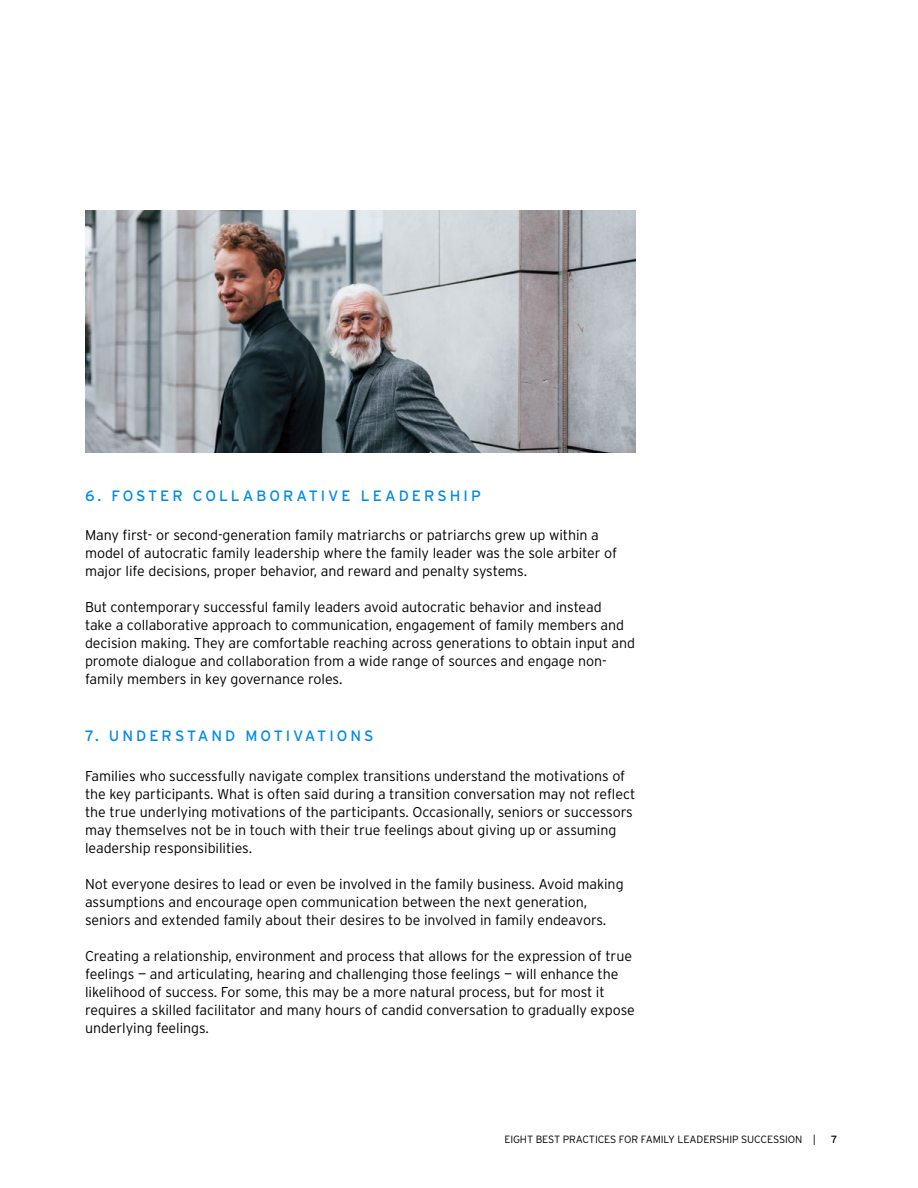
<style>
.page{position:relative;width:918px;height:1188px;background:#fff}
.page>*{position:absolute;margin:0;border:0;box-sizing:border-box;transform-origin:0 0}
.t1{font:15px "Interstate";letter-spacing:.2em;color:#008ce6}
.Key_points{font:300 14.25px/18px "Interstate";letter-spacing:-.005em;color:#000}
.t2{font:300 10.5px "Interstate";letter-spacing:-.01em;color:#000}
.t3{font:10.5px "Interstate";color:#000}
</style>
<div class="page">
<img style="left:85px;top:211px;width:550px;height:242px">
<p class="t1" style="left:85px;top:487px;width:397px">6. FOSTER COLLABORATIVE LEADERSHIP</p>
<p class="Key_points" style="left:85px;top:526px;width:534px">Many first- or second-generation family matriarchs or patriarchs grew up within a model of autocratic family leadership where the family leader was the sole arbiter of major life decisions, proper behavior, and reward and penalty systems.</p>
<p class="Key_points" style="left:85px;top:598px;width:552px">But contemporary successful family leaders avoid autocratic behavior and instead<br>take a collaborative approach to communication, engagement of family members and decision making. They are comfortable reaching across generations to obtain input and promote dialogue and collaboration from a wide range of sources and engage non&shy;family members in key governance roles.</p>
<p class="t1" style="left:85px;top:728px;width:290px">7. UNDERSTAND MOTIVATIONS</p>
<p class="Key_points" style="left:85px;top:767px;width:552px">Families who successfully navigate complex transitions understand the motivations of the key participants. What is often said during a transition conversation may not reflect the true underlying motivations of the participants. Occasionally, seniors or successors may themselves not be in touch with their true feelings about giving up or assuming leadership responsibilities.</p>
<p class="Key_points" style="left:85px;top:875px;width:540px">Not everyone desires to lead or even be involved in the family business. Avoid making assumptions and encourage open communication between the next generation, seniors and extended family about their desires to be involved in family endeavors.</p>
<p class="Key_points" style="left:85px;top:947px;width:551px">Creating a relationship, environment and process that allows for the expression of true feelings — and articulating, hearing and challenging those feelings — will enhance the likelihood of success. For some, this may be a more natural process, but for most it requires a skilled facilitator and many hours of candid conversation to gradually expose underlying feelings.</p>
<p class="t2" style="left:504px;top:1134px;width:313px">EIGHT BEST PRACTICES FOR FAMILY LEADERSHIP SUCCESSION |</p>
<p class="t3" style="left:831px;top:1134px;width:8px">7</p>
</div>
